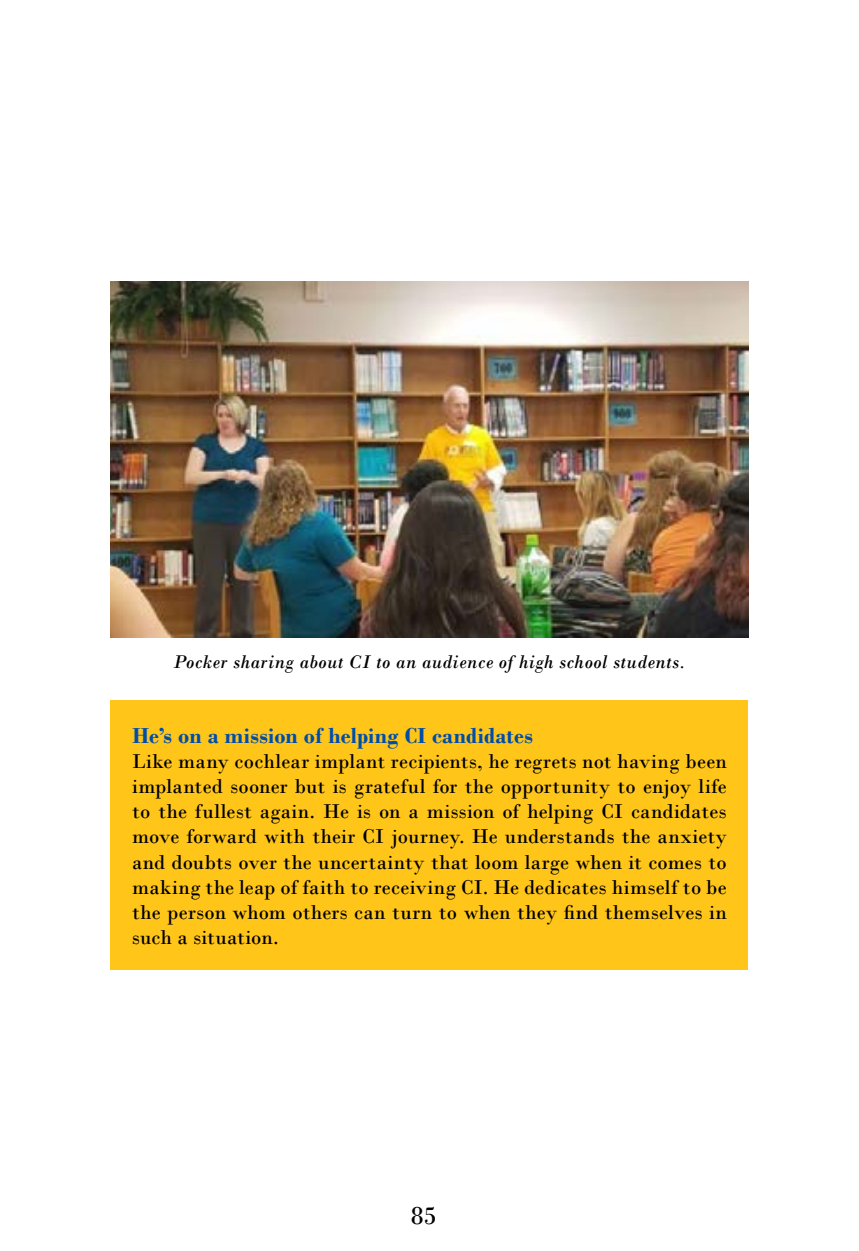
<style>
.page{position:relative;width:859px;height:1251px;background:#fff}
.page>*{position:absolute;margin:0;border:0;box-sizing:border-box;transform-origin:0 0}
.t1{font:26.25px "Bodoni";color:#000}
.t2{font:700 22.75px "Bodoni";letter-spacing:.01em;color:#004da9}
.t3{font:21px/25.2px "Bodoni";letter-spacing:.005em;color:#000;text-align:justify}
.t4{font:italic 19.25px "Bodoni";letter-spacing:.025em;color:#000}
</style>
<div class="page">
<div style="left:111px;top:700px;width:637px;height:269px;background:#ffc619"></div>
<img style="left:111px;top:281px;width:637px;height:356px">
<p class="t4" style="left:173px;top:650px;width:514px">Pocker sharing about CI to an audience of high school students.</p>
<p class="t2" style="left:132px;top:721px;width:402px">He’s on a mission of helping CI candidates</p>
<p class="t3" style="left:132px;top:748px;width:596px">Like many cochlear implant recipients, he regrets not having been implanted sooner but is grateful for the opportunity to enjoy life to the fullest again. He is on a mission of helping CI candidates move forward with their CI journey. He understands the anxiety and doubts over the uncertainty that loom large when it comes to making the leap of faith to receiving CI. He dedicates himself to be the person whom others can turn to when they find themselves in such a situation.</p>
<p class="t1" style="left:410px;top:1199px;width:27px">85</p>
</div>
